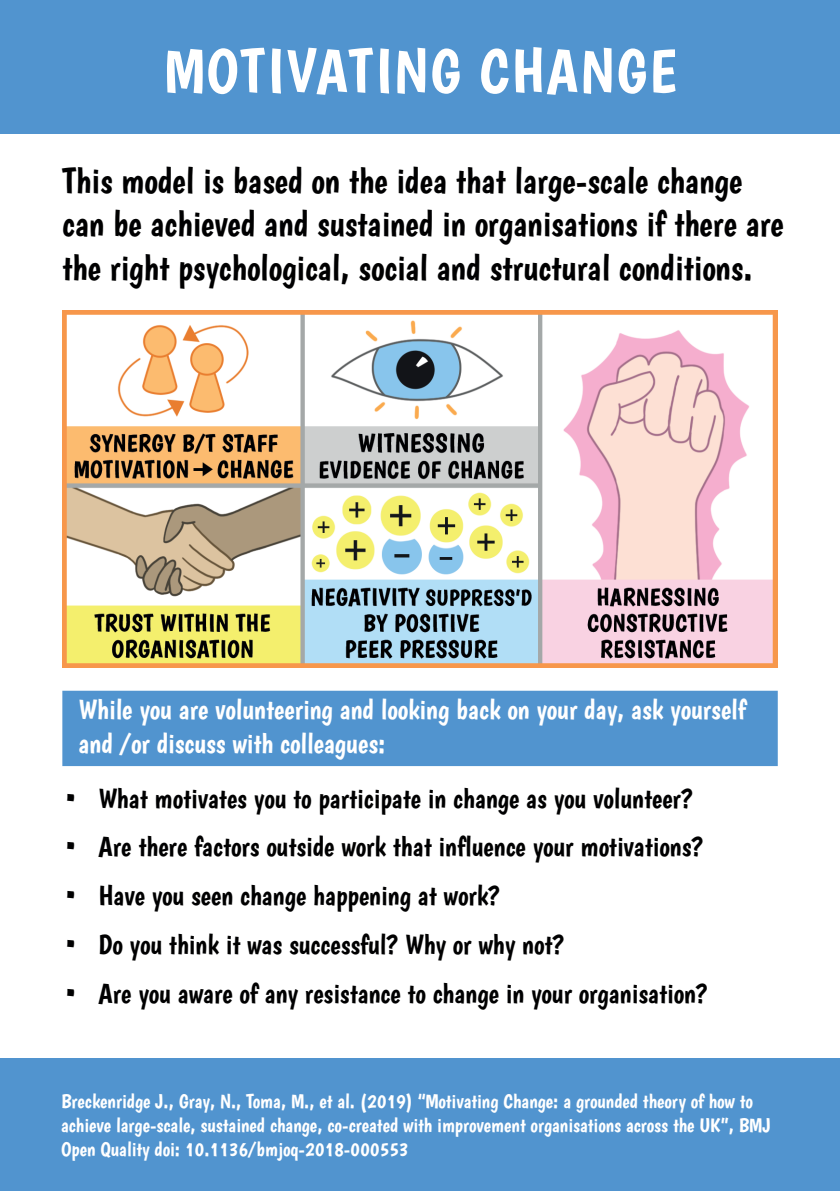
<style>
.page{position:relative;width:840px;height:1191px;background:#fff}
.page>*{position:absolute;margin:0;border:0;box-sizing:border-box;transform-origin:0 0}
.t1{font:62px "Boogaloo";letter-spacing:.03em;color:#fff}
.t2{font:36px/43.2px "Boogaloo";color:#000001}
.t3{font:28px "Boogaloo";color:#000001}
.t4{font:28px/33.6px "Boogaloo";color:#fff}
.t5{font:20px/24px "Boogaloo";color:#fff}
</style>
<div class="page">
<div style="left:0;top:0;width:839px;height:134px;background:#5194cf"></div>
<div style="left:0;top:1058px;width:839px;height:133px;background:#5194cf"></div>
<div style="left:62px;top:690px;width:715px;height:76px;background:#5194cf"></div>
<img style="left:62px;top:310px;width:715px;height:357px">
<h1 class="t1" style="left:164px;top:34px;width:514px">MOTIVATING CHANGE</h1>
<p class="t2" style="left:62px;top:159px;width:722px">This model is based on the idea that large-scale change can be achieved and sustained in organisations if there are the right psychological, social and structural conditions.</p>
<p class="t4" style="left:78px;top:692px;width:668px">While you are volunteering and looking back on your day, ask yourself and /or discuss with colleagues:</p>
<p class="t3" style="left:62px;top:781px;width:631px">• What motivates you to participate in change as you volunteer?</p>
<p class="t3" style="left:62px;top:830px;width:642px">• Are there factors outside work that influence your motivations?</p>
<p class="t3" style="left:62px;top:879px;width:439px">• Have you seen change happening at work?</p>
<p class="t3" style="left:62px;top:927px;width:503px">• Do you think it was successful? Why or why not?</p>
<p class="t3" style="left:62px;top:976px;width:646px">• Are you aware of any resistance to change in your organisation?</p>
<p class="t5" style="left:61px;top:1088px;width:710px">Breckenridge J., Gray, N., Toma, M., et al. (2019) “Motivating Change: a grounded theory of how to achieve large-scale, sustained change, co-created with improvement organisations across the UK”, BMJ<br>Open Quality doi: 10.1136/bmjoq-2018-000553</p>
</div>
